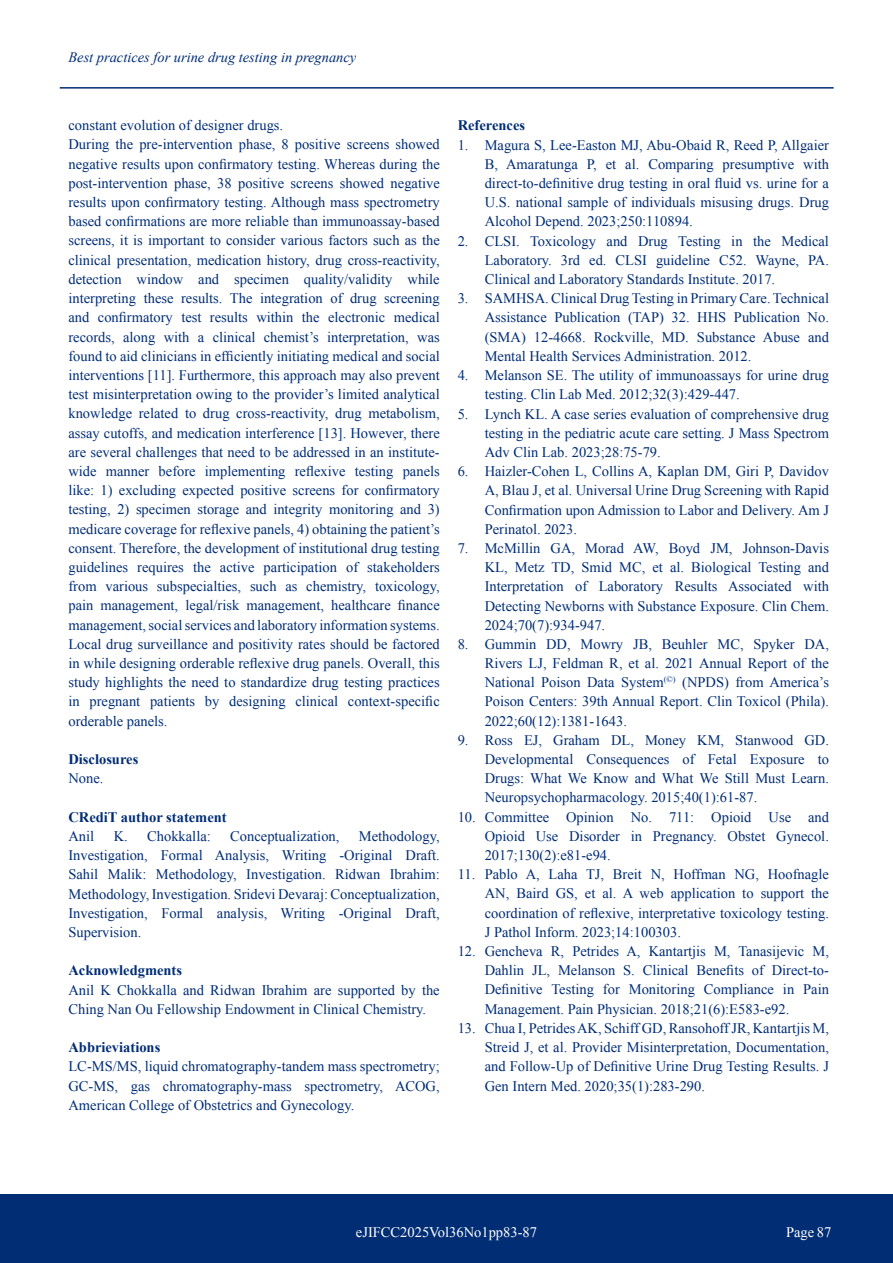
<style>
.page{position:relative;width:893px;height:1263px;background:#fff}
.page>*{position:absolute;margin:0;border:0;box-sizing:border-box;transform-origin:0 0}
.t1{font:14.55px/19.2px "Times New Roman";color:#012d74;text-align:justify}
.t2{font:700 14.55px "Times New Roman";color:#012d74}
.t3{font:14.55px "Times New Roman";color:#fff}
.t4{font:italic 14.4px "Times New Roman";color:#012d74}
</style>
<div class="page">
<div style="left:0;top:1195px;width:893px;height:68px;background:#012d74"></div>
<hr style="left:60px;top:87px;width:774px;height:2px;background:#012d74">
<p class="t4" style="left:68px;top:47px;width:289px">Best practices for urine drug testing in pregnancy</p>
<p class="t1" style="left:68px;top:116px;width:373px;text-align:left">constant evolution of designer drugs.<br>During the pre-intervention phase, 8 positive screens showed negative results upon confirmatory testing. Whereas during the post-intervention phase, 38 positive screens showed negative results upon confirmatory testing. Although mass spectrometry based confirmations are more reliable than immunoassay-based screens, it is important to consider various factors such as the clinical presentation, medication history, drug cross-reactivity, detection window and specimen quality/validity while interpreting these results. The integration of drug screening and confirmatory test results within the electronic medical records, along with a clinical chemist’s interpretation, was found to aid clinicians in efficiently initiating medical and social interventions [11]. Furthermore, this approach may also prevent test misinterpretation owing to the provider’s limited analytical knowledge related to drug cross-reactivity, drug metabolism, assay cutoffs, and medication interference [13]. However, there are several challenges that need to be addressed in an institute&shy;wide manner before implementing reflexive testing panels like: 1) excluding expected positive screens for confirmatory testing, 2) specimen storage and integrity monitoring and 3) medicare coverage for reflexive panels, 4) obtaining the patient’s consent. Therefore, the development of institutional drug testing guidelines requires the active participation of stakeholders from various subspecialties, such as chemistry, toxicology, pain management, legal/risk management, healthcare finance management, social services and laboratory information systems.<br>Local drug surveillance and positivity rates should be factored in while designing orderable reflexive drug panels. Overall, this study highlights the need to standardize drug testing practices in pregnant patients by designing clinical context-specific orderable panels.</p>
<p class="t2" style="left:68px;top:749px;width:71px">Disclosures</p>
<p class="t1" style="left:68px;top:768px;width:37px">None.</p>
<p class="t2" style="left:68px;top:807px;width:160px">CRediT author statement</p>
<p class="t1" style="left:68px;top:826px;width:27px">Anil</p>
<p class="t1" style="left:114px;top:826px;width:99px">K. Chokkalla:</p>
<p class="t1" style="left:230px;top:826px;width:111px">Conceptualization,</p>
<p class="t1" style="left:68px;top:826px;width:373px;text-indent:290px">Methodology, Investigation, Formal Analysis, Writing -Original Draft.<br>Sahil Malik: Methodology, Investigation. Ridwan Ibrahim:<br>Methodology, Investigation. Sridevi Devaraj: Conceptualization, Investigation, Formal analysis, Writing -Original Draft, Supervision.</p>
<p class="t2" style="left:68px;top:960px;width:115px">Acknowledgments</p>
<p class="t1" style="left:68px;top:980px;width:373px">Anil K Chokkalla and Ridwan Ibrahim are supported by the<br>Ching Nan Ou Fellowship Endowment in Clinical Chemistry.</p>
<p class="t2" style="left:68px;top:1037px;width:93px">Abbrieviations</p>
<p class="t1" style="left:68px;top:1057px;width:373px">LC-MS/MS, liquid chromatography-tandem mass spectrometry; GC-MS, gas chromatography-mass spectrometry, ACOG, American College of Obstetrics and Gynecology.</p>
<p class="t2" style="left:458px;top:115px;width:69px">References</p>
<p class="t1" style="left:485px;top:135px;width:346px;text-indent:-27px">1. Magura S, Lee-Easton MJ, Abu-Obaid R, Reed P, Allgaier B, Amaratunga P, et al. Comparing presumptive with direct-to-definitive drug testing in oral fluid vs. urine for a U.S. national sample of individuals misusing drugs. Drug Alcohol Depend. 2023;250:110894.</p>
<p class="t1" style="left:485px;top:231px;width:346px;text-indent:-27px">2. CLSI. Toxicology and Drug Testing in the Medical Laboratory. 3rd ed. CLSI guideline C52. Wayne, PA.<br>Clinical and Laboratory Standards Institute. 2017.</p>
<p class="t1" style="left:485px;top:289px;width:346px;text-indent:-27px">3. SAMHSA. Clinical Drug Testing in Primary Care. Technical Assistance Publication (TAP) 32. HHS Publication No. (SMA) 12-4668. Rockville, MD. Substance Abuse and Mental Health Services Administration. 2012.</p>
<p class="t1" style="left:485px;top:365px;width:346px;text-indent:-27px">4. Melanson SE. The utility of immunoassays for urine drug testing. Clin Lab Med. 2012;32(3):429-447.</p>
<p class="t1" style="left:485px;top:404px;width:346px;text-indent:-27px">5. Lynch KL. A case series evaluation of comprehensive drug testing in the pediatric acute care setting. J Mass Spectrom Adv Clin Lab. 2023;28:75-79.</p>
<p class="t1" style="left:485px;top:461px;width:346px;text-indent:-27px">6. Haizler-Cohen L, Collins A, Kaplan DM, Giri P, Davidov A, Blau J, et al. Universal Urine Drug Screening with Rapid Confirmation upon Admission to Labor and Delivery. Am J Perinatol. 2023.</p>
<p class="t1" style="left:485px;top:538px;width:346px;text-indent:-27px">7. McMillin GA, Morad AW, Boyd JM, Johnson-Davis KL, Metz TD, Smid MC, et al. Biological Testing and Interpretation of Laboratory Results Associated with Detecting Newborns with Substance Exposure. Clin Chem.<br>2024;70(7):934-947.</p>
<p class="t1" style="left:485px;top:634px;width:346px;text-indent:-27px">8. Gummin DD, Mowry JB, Beuhler MC, Spyker DA, Rivers LJ, Feldman R, et al. 2021 Annual Report of the National Poison Data System<sup>(©)</sup> (NPDS) from America’s Poison Centers: 39th Annual Report. Clin Toxicol (Phila).<br>2022;60(12):1381-1643.</p>
<p class="t1" style="left:485px;top:730px;width:346px;text-indent:-27px">9. Ross EJ, Graham DL, Money KM, Stanwood GD.<br>Developmental Consequences of Fetal Exposure to Drugs: What We Know and What We Still Must Learn.<br>Neuropsychopharmacology. 2015;40(1):61-87.</p>
<p class="t1" style="left:485px;top:807px;width:346px;text-indent:-27px">10. Committee Opinion No. 711: Opioid Use and Opioid Use Disorder in Pregnancy. Obstet Gynecol.<br>2017;130(2):e81-e94.</p>
<p class="t1" style="left:485px;top:864px;width:346px;text-indent:-27px">11. Pablo A, Laha TJ, Breit N, Hoffman NG, Hoofnagle AN, Baird GS, et al. A web application to support the coordination of reflexive, interpretative toxicology testing.<br>J Pathol Inform. 2023;14:100303.</p>
<p class="t1" style="left:485px;top:941px;width:346px;text-indent:-27px">12. Gencheva R, Petrides A, Kantartjis M, Tanasijevic M, Dahlin JL, Melanson S. Clinical Benefits of Direct-to-Definitive Testing for Monitoring Compliance in Pain Management. Pain Physician. 2018;21(6):E583-e92.</p>
<p class="t1" style="left:485px;top:1018px;width:346px;text-indent:-27px">13. Chua I, Petrides AK, Schiff GD, Ransohoff JR, Kantartjis M, Streid J, et al. Provider Misinterpretation, Documentation, and Follow-Up of Definitive Urine Drug Testing Results. J Gen Intern Med. 2020;35(1):283-290.</p>
<p class="t3" style="left:356px;top:1223px;width:183px">eJIFCC2025Vol36No1pp83-87</p>
<p class="t3" style="left:786px;top:1223px;width:47px">Page 87</p>
</div>
